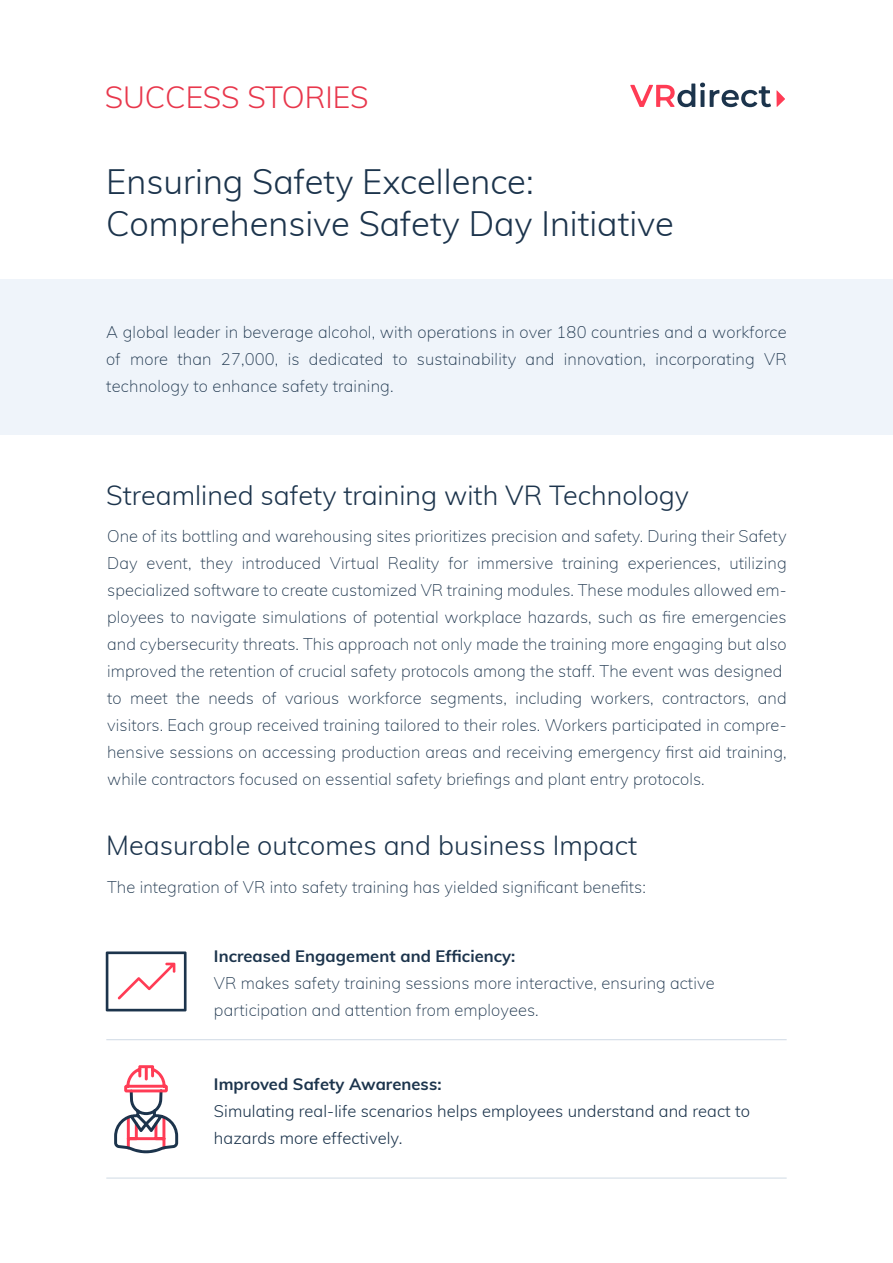
<style>
.page{position:relative;width:893px;height:1263px;background:#fff}
.page>*{position:absolute;margin:0;border:0;box-sizing:border-box;transform-origin:0 0}
.t1{font:300 34.5px/41.4px "Muli";color:#1c344c}
.t2{font:300 30px "Muli";color:#e8374c}
.t3{font:300 27px "Muli";color:#1c344c}
.t4{font:200 16.5px/27px "Muli";letter-spacing:.005em;color:#1c344c}
.t5{font:300 16.5px/27px "Muli";letter-spacing:.005em;color:#1c344c}
.t6{font:700 16.5px "Muli";letter-spacing:.005em;color:#1c344c}
</style>
<div class="page">
<svg style="left:630px;top:83px;width:155px;height:24px"></svg>
<div style="left:0;top:279px;width:893px;height:156px;background:#eff4fa"></div>
<svg style="left:106px;top:951px;width:81px;height:60px"></svg>
<svg style="left:114px;top:1065px;width:64px;height:88px"></svg>
<hr style="left:106px;top:1039px;width:681px;height:1px;background:#cfdae5">
<hr style="left:106px;top:1178px;width:681px;height:1px;background:#cfdae5">
<h2 class="t2" style="left:105px;top:75px;width:265px">SUCCESS STORIES</h2>
<h1 class="t1" style="left:106px;top:160px;width:569px">Ensuring Safety Excellence:<br>Comprehensive Safety Day Initiative</h1>
<p class="t4" style="left:106px;top:318px;width:682px;text-align:justify">A global leader in beverage alcohol, with operations in over 180 countries and a workforce of more than 27,000, is dedicated to sustainability and innovation, incorporating VR technology to enhance safety training.</p>
<h3 class="t3" style="left:106px;top:475px;width:584px">Streamlined safety training with VR Technology</h3>
<p class="t4" style="left:107px;top:522px;width:681px">One of its bottling and warehousing sites prioritizes precision and safety. During their Safety Day event, they introduced Virtual Reality for immersive training experiences, utilizing specialized software to create customized VR training modules. These modules allowed em&shy;ployees to navigate simulations of potential workplace hazards, such as fire emergencies and cybersecurity threats. This approach not only made the training more engaging but also improved the retention of crucial safety protocols among the staff. The event was designed to meet the needs of various workforce segments, including workers, contractors, and visitors. Each group received training tailored to their roles. Workers participated in compre&shy;hensive sessions on accessing production areas and receiving emergency first aid training, while contractors focused on essential safety briefings and plant entry protocols.</p>
<h3 class="t3" style="left:106px;top:826px;width:532px">Measurable outcomes and business Impact</h3>
<p class="t4" style="left:107px;top:873px;width:540px">The integration of VR into safety training has yielded significant benefits:</p>
<p class="t6" style="left:214px;top:944px;width:303px">Increased Engagement and Efficiency:</p>
<p class="t4" style="left:214px;top:968px;width:502px">VR makes safety training sessions more interactive, ensuring active participation and attention from employees.</p>
<p class="t6" style="left:214px;top:1072px;width:229px">Improved Safety Awareness:</p>
<p class="t5" style="left:214px;top:1096px;width:538px">Simulating real-life scenarios helps employees understand and react to hazards more effectively.</p>
</div>
